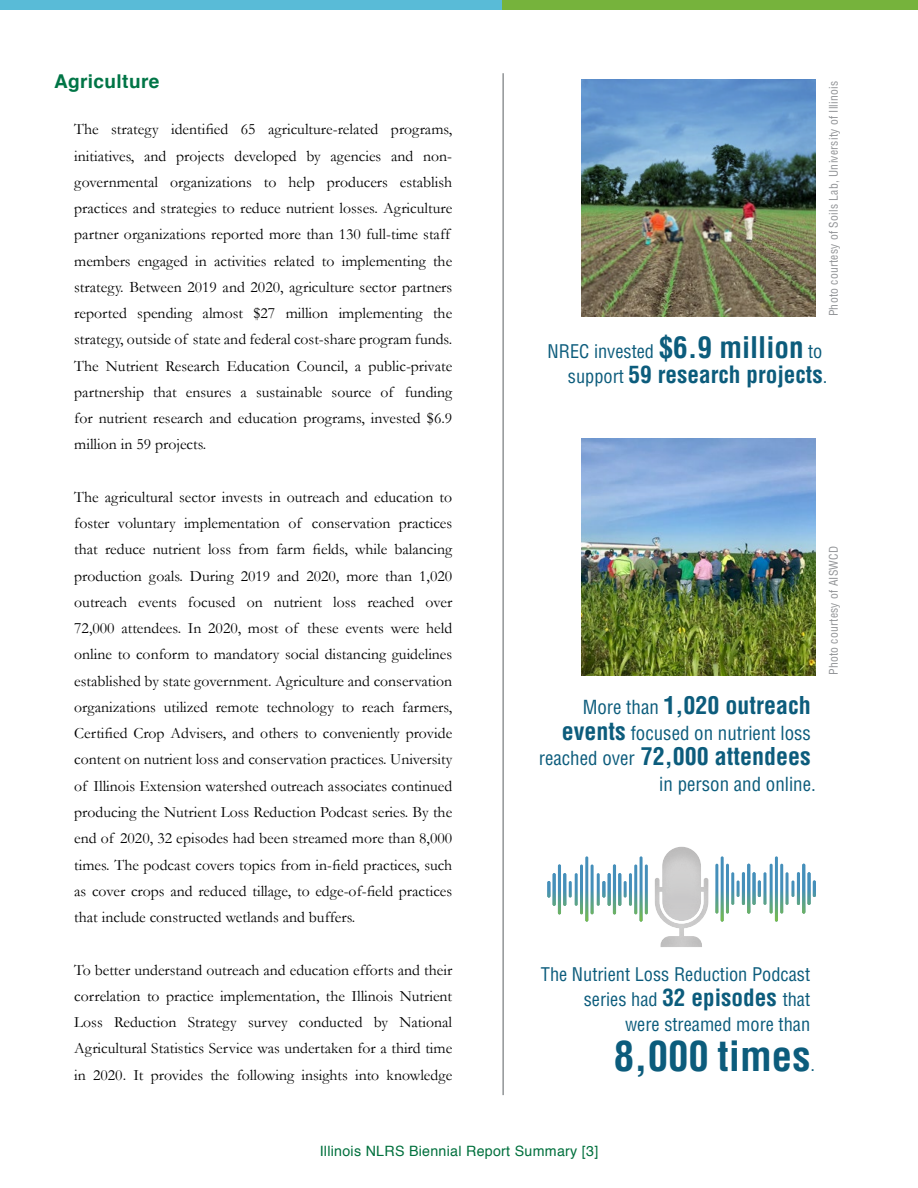
<style>
.page{position:relative;width:918px;height:1188px;background:#fff}
.page>*{position:absolute;margin:0;border:0;box-sizing:border-box;transform-origin:0 0}
.t1{font:700 condensed 40.8px "Helvetica CE";color:#0c5c7c}
.t2{font:700 condensed 24px "Helvetica CE";color:#0c5c7c}
.t3{font:700 condensed 23.25px "Helvetica CE";color:#0c5c7c}
.t4{font:700 19.05px "Helvetica";letter-spacing:.02em;color:#007546}
.t5{font:condensed 18.9px "Helvetica CE";color:#0c5c7c}
.t6{font:condensed 18.3px/24.8px "Helvetica CE";color:#0c5c7c;text-align:right}
.t7{font:15.75px/26.2px "Garamond";color:#000;text-align:justify}
.t8{font:14.25px "Helvetica";letter-spacing:.02em;color:#00703d}
.t9{font:condensed 11.7px "Helvetica CE";letter-spacing:.02em;color:#929497}
.s1{font-weight:700;font-size:29.1px}
.s2{font-weight:400;font-size:18.3px}
.s3{font-weight:400;font-size:18.9px}
.s4{font-weight:700;font-size:24px}
.s5{font-weight:700;font-size:23.25px}
</style>
<div class="page">
<img style="left:581px;top:438px;width:235px;height:237px">
<div style="left:629px;top:828px;width:103px;height:122px;background:#000;opacity:.11"></div>
<img style="left:581px;top:79px;width:235px;height:237px">
<div style="left:0;top:0;width:502px;height:9px;background:#59bbd7"></div>
<div style="left:502px;top:0;width:416px;height:9px;background:#76b33c"></div>
<hr style="left:640px;top:856px;width:3px;height:66px;background:#7bbf43">
<hr style="left:624px;top:881px;width:3px;height:17px;background:#7bbf43">
<hr style="left:629px;top:873px;width:3px;height:33px;background:#7bbf43">
<hr style="left:634px;top:864px;width:3px;height:50px;background:#7bbf43">
<hr style="left:645px;top:864px;width:3px;height:50px;background:#7bbf43">
<hr style="left:602px;top:881px;width:3px;height:17px;background:#7bbf43">
<hr style="left:608px;top:873px;width:3px;height:33px;background:#7bbf43">
<hr style="left:618px;top:873px;width:3px;height:33px;background:#7bbf43">
<hr style="left:613px;top:864px;width:3px;height:50px;background:#7bbf43">
<hr style="left:569px;top:881px;width:3px;height:17px;background:#7bbf43">
<hr style="left:585px;top:856px;width:3px;height:66px;background:#7bbf43">
<hr style="left:575px;top:873px;width:3px;height:33px;background:#7bbf43">
<hr style="left:580px;top:864px;width:3px;height:50px;background:#7bbf43">
<hr style="left:591px;top:864px;width:3px;height:50px;background:#7bbf43">
<hr style="left:597px;top:873px;width:3px;height:33px;background:#7bbf43">
<hr style="left:547px;top:881px;width:3px;height:17px;background:#7bbf43">
<hr style="left:553px;top:873px;width:3px;height:33px;background:#7bbf43">
<hr style="left:563px;top:873px;width:3px;height:33px;background:#7bbf43">
<hr style="left:558px;top:864px;width:3px;height:50px;background:#7bbf43">
<hr style="left:721px;top:856px;width:3px;height:66px;background:#7bbf43">
<hr style="left:737px;top:880px;width:3px;height:17px;background:#7bbf43">
<hr style="left:731px;top:872px;width:3px;height:33px;background:#7bbf43">
<hr style="left:752px;top:872px;width:3px;height:33px;background:#7bbf43">
<hr style="left:726px;top:864px;width:3px;height:50px;background:#7bbf43">
<hr style="left:715px;top:864px;width:3px;height:50px;background:#7bbf43">
<hr style="left:758px;top:880px;width:3px;height:17px;background:#7bbf43">
<hr style="left:753px;top:872px;width:3px;height:33px;background:#7bbf43">
<hr style="left:742px;top:872px;width:3px;height:33px;background:#7bbf43">
<hr style="left:747px;top:864px;width:3px;height:50px;background:#7bbf43">
<hr style="left:791px;top:880px;width:3px;height:17px;background:#7bbf43">
<hr style="left:808px;top:872px;width:3px;height:33px;background:#7bbf43">
<hr style="left:775px;top:856px;width:3px;height:66px;background:#7bbf43">
<hr style="left:786px;top:872px;width:3px;height:33px;background:#7bbf43">
<hr style="left:780px;top:864px;width:3px;height:50px;background:#7bbf43">
<hr style="left:770px;top:864px;width:3px;height:50px;background:#7bbf43">
<hr style="left:763px;top:872px;width:3px;height:33px;background:#7bbf43">
<hr style="left:813px;top:880px;width:3px;height:17px;background:#7bbf43">
<hr style="left:797px;top:872px;width:3px;height:33px;background:#7bbf43">
<hr style="left:802px;top:864px;width:3px;height:50px;background:#7bbf43">
<hr style="left:502px;top:73px;width:2px;height:1022px;background:#919496">
<p class="t4" style="left:54px;top:66px;width:107px">Agriculture</p>
<p class="t7" style="left:74px;top:116px;width:380px;text-align:left">The strategy identified 65 agriculture-related programs, initiatives, and projects developed by agencies and non&shy;governmental organizations to help producers establish practices and strategies to reduce nutrient losses. Agriculture partner organizations reported more than 130 full-time staff members engaged in activities related to implementing the strategy. Between 2019 and 2020, agriculture sector partners reported spending almost $27 million implementing the strategy, outside of state and federal cost-share program funds.<br>The Nutrient Research Education Council, a public-private partnership that ensures a sustainable source of funding for nutrient research and education programs, invested $6.9 million in 59 projects.</p>
<p class="t7" style="left:74px;top:483px;width:380px">The agricultural sector invests in outreach and education to foster voluntary implementation of conservation practices that reduce nutrient loss from farm fields, while balancing production goals. During 2019 and 2020, more than 1,020 outreach events focused on nutrient loss reached over 72,000 attendees. In 2020, most of these events were held online to conform to mandatory social distancing guidelines established by state government. Agriculture and conservation organizations utilized remote technology to reach farmers, Certified Crop Advisers, and others to conveniently provide content on nutrient loss and conservation practices. University of Illinois Extension watershed outreach associates continued producing the Nutrient Loss Reduction Podcast series. By the end of 2020, 32 episodes had been streamed more than 8,000 times. The podcast covers topics from in-field practices, such as cover crops and reduced tillage, to edge-of-field practices that include constructed wetlands and buffers.</p>
<p class="t9" style="left:826px;top:316px;width:237px;rotate:-90deg">Photo courtesy of Soils Lab, University of Illinois</p>
<p class="t6" style="left:548px;top:339px;width:276px">NREC invested <span class="s1">$6.9 million</span> to</p>
<h3 class="t3" style="left:568px;top:360px;width:261px"><span class="s2">support</span> 59 research projects<span class="s2">.</span></h3>
<h2 class="t2" style="left:583px;top:690px;width:230px"><span class="s3">More than</span> 1,020 outreach</h2>
<p class="t5" style="left:562px;top:721px;width:250px"><span class="s4">events</span> focused on nutrient loss</p>
<h2 class="t2" style="left:539px;top:741px;width:274px"><span class="s3">reached over</span> 72,000 attendees</h2>
<p class="t5" style="left:659px;top:772px;width:158px">in person and online.</p>
<p class="t9" style="left:826px;top:675px;width:131px;rotate:-90deg">Photo courtesy of AISWCD</p>
<p class="t7" style="left:74px;top:956px;width:380px">To better understand outreach and education efforts and their correlation to practice implementation, the Illinois Nutrient Loss Reduction Strategy survey conducted by National Agricultural Statistics Service was undertaken for a third time in 2020. It provides the following insights into knowledge</p>
<p class="t6" style="left:541px;top:962px;width:271px">The Nutrient Loss Reduction Podcast series had <span class="s5">32 episodes</span> that<br>were streamed more than</p>
<h1 class="t1" style="left:614px;top:1030px;width:203px">8,000 times<span class="s2">.</span></h1>
<p class="t8" style="left:320px;top:1140px;width:280px">Illinois NLRS Biennial Report Summary [3]</p>
</div>
